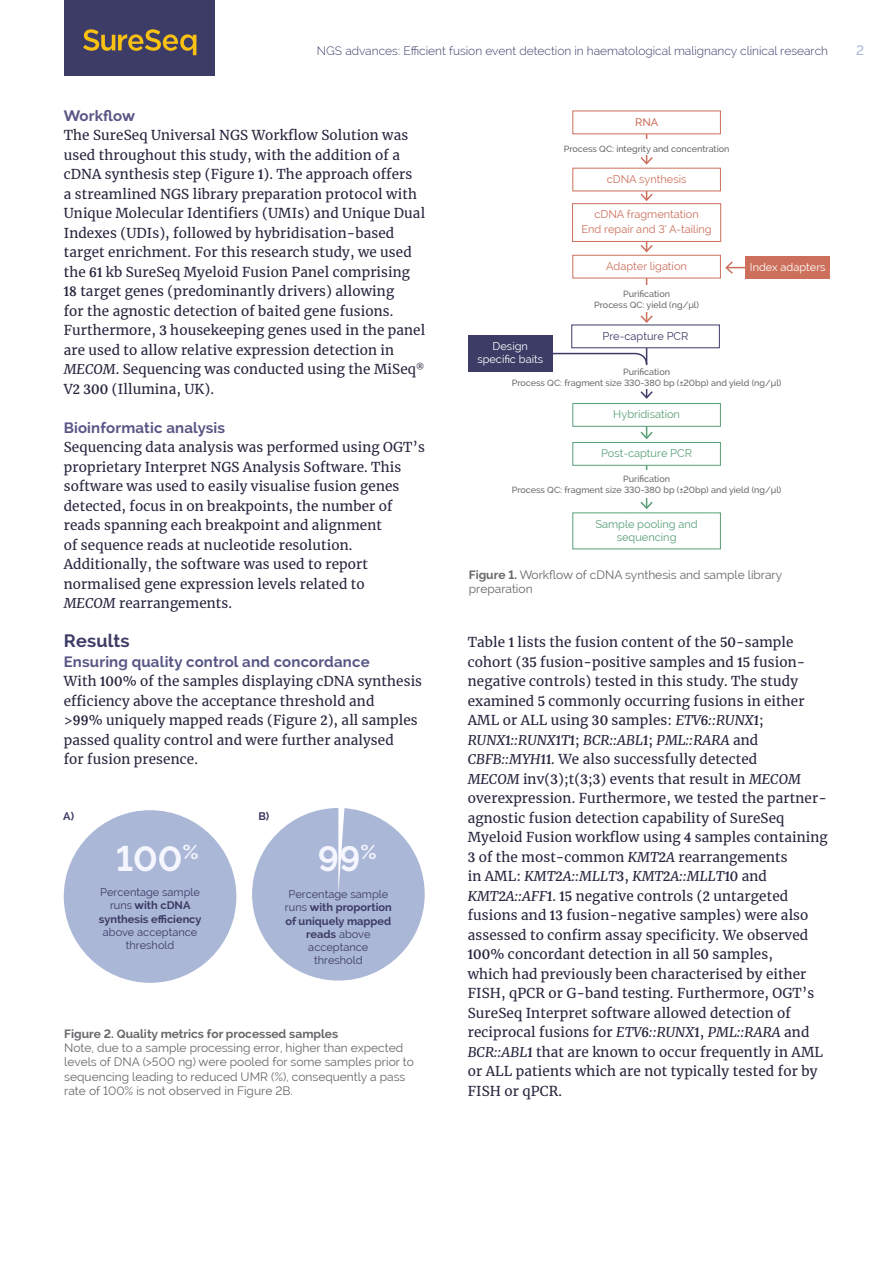
<style>
.page{position:relative;width:893px;height:1263px;background:#fff}
.page>*{position:absolute;margin:0;border:0;box-sizing:border-box;transform-origin:0 0}
.t1{font:35.1px "OGT Raleway Bold";color:#f5f6ff}
.t2{font:18px "OGT Raleway Bold";letter-spacing:.01em;color:#3c3c66}
.t3{font:15px "OGT Raleway Bold";letter-spacing:.01em;color:#585786}
.t4{font:13.5px/19.5px "OGT Merriweather Regular";letter-spacing:.01em;color:#25253d}
.t5{font:13.5px "OGT Merriweather Italic";letter-spacing:.01em;color:#25253d}
.t6{font:13.5px "OGT Raleway Medium";color:#abb7d6}
.t7{font:12px/14.4px "OGT Raleway Regular";color:#67686b}
.t8{font:12px "OGT Raleway Light";color:#39406a}
.t9{font:12px "OGT Raleway Bold";color:#67686b}
.t10{font:11.1px/13.2px "OGT Raleway Regular";color:#3c3c66;text-align:center}
.t11{font:11.1px/13.2px "OGT Raleway Bold";color:#3c3c66;text-align:center}
.t12{font:11.1px/15px "OGT Raleway Regular";color:#cc705c;text-align:center}
.t13{font:11.1px/13.2px "OGT Raleway Regular";color:#58a077;text-align:center}
.t14{font:11.1px/13.2px "OGT Raleway Regular";color:#fff;text-align:center}
.t15{font:11.1px "OGT Raleway Medium";color:#cc705c}
.t16{font:9px/10.8px "OGT Raleway Medium";color:#67686b;text-align:center}
.s1{font-family:"OGT Merriweather Italic"}
.s2{font-family:"OGT Raleway Regular"}
.s3{font-family:"OGT Raleway Bold"}
.s4{font-family:"OGT Merriweather Regular"}
</style>
<div class="page">
<div style="left:64px;top:0;width:151px;height:75px;background:#3c3c66"></div>
<svg style="left:83px;top:29px;width:113px;height:26px"></svg>
<svg style="left:725px;top:260px;width:21px;height:15px"></svg>
<hr style="left:646px;top:336px;width:1px;height:62px;background:#3c3c66">
<svg style="left:640px;top:390px;width:13px;height:9px"></svg>
<hr style="left:646px;top:452px;width:1px;height:56px;background:#58a077">
<svg style="left:640px;top:500px;width:13px;height:9px"></svg>
<svg style="left:640px;top:427px;width:13px;height:13px"></svg>
<hr style="left:646px;top:123px;width:1px;height:41px;background:#cc705c">
<svg style="left:640px;top:155px;width:13px;height:10px"></svg>
<svg style="left:639px;top:191px;width:15px;height:10px"></svg>
<hr style="left:646px;top:260px;width:1px;height:62px;background:#cc705c">
<svg style="left:640px;top:314px;width:13px;height:9px"></svg>
<div style="left:252px;top:808px;width:173px;height:172px;background:#abb7d6;border-radius:86px"></div>
<div style="left:64px;top:810px;width:172px;height:173px;background:#abb7d6;border-radius:86px"></div>
<div style="left:573px;top:111px;width:147px;height:23px;background:#fff"></div>
<div style="left:572px;top:111px;width:149px;height:23px;border:1px solid #cc705c"></div>
<div style="left:572px;top:168px;width:149px;height:23px;border:1px solid #cc705c"></div>
<div style="left:573px;top:255px;width:147px;height:23px;background:#fff"></div>
<div style="left:572px;top:255px;width:149px;height:23px;border:1px solid #cc705c"></div>
<div style="left:572px;top:325px;width:147px;height:23px;background:#fff"></div>
<div style="left:571px;top:325px;width:149px;height:23px;border:1px solid #3c3c66"></div>
<div style="left:572px;top:403px;width:149px;height:24px;border:1px solid #58a077"></div>
<div style="left:573px;top:442px;width:147px;height:23px;background:#fff"></div>
<div style="left:572px;top:442px;width:149px;height:24px;border:1px solid #58a077"></div>
<div style="left:746px;top:256px;width:84px;height:23px;background:#cc705c"></div>
<svg style="left:640px;top:242px;width:13px;height:11px"></svg>
<div style="left:580px;top:285px;width:133px;height:26px;background:#fff"></div>
<div style="left:470px;top:140px;width:354px;height:15px;background:#fff"></div>
<div style="left:476px;top:364px;width:341px;height:24px;background:#fff"></div>
<div style="left:471px;top:470px;width:351px;height:27px;background:#fff"></div>
<div style="left:572px;top:203px;width:149px;height:39px;border:1px solid #cc705c"></div>
<svg style="left:552px;top:352px;width:96px;height:15px"></svg>
<div style="left:468px;top:335px;width:84px;height:36px;background:#3c3c66"></div>
<p class="t8" style="left:317px;top:44px;width:513px">NGS advances: Efficient fusion event detection in haematological malignancy clinical research</p>
<p class="t6" style="left:856px;top:43px;width:10px">2</p>
<p class="t3" style="left:64px;top:107px;width:73px">Workflow</p>
<p class="t4" style="left:64px;top:125px;width:363px">The SureSeq Universal NGS Workflow Solution was used throughout this study, with the addition of a cDNA synthesis step (Figure 1). The approach offers<br>a streamlined NGS library preparation protocol with Unique Molecular Identifiers (UMIs) and Unique Dual Indexes (UDIs), followed by hybridisation-based target enrichment. For this research study, we used the 61 kb SureSeq Myeloid Fusion Panel comprising 18 target genes (predominantly drivers) allowing<br>for the agnostic detection of baited gene fusions.<br>Furthermore, 3 housekeeping genes used in the panel are used to allow relative expression detection in <span class="s1">MECOM</span>. Sequencing was conducted using the MiSeq<sup>® </sup>V2 300 (Illumina, UK).</p>
<p class="t3" style="left:64px;top:419px;width:163px">Bioinformatic analysis</p>
<p class="t4" style="left:64px;top:437px;width:363px">Sequencing data analysis was performed using OGT’s proprietary Interpret NGS Analysis Software. This software was used to easily visualise fusion genes detected, focus in on breakpoints, the number of reads spanning each breakpoint and alignment<br>of sequence reads at nucleotide resolution.<br>Additionally, the software was used to report normalised gene expression levels related to<br><span class="s1">MECOM</span> rearrangements.</p>
<h2 class="t2" style="left:64px;top:630px;width:67px">Results</h2>
<p class="t3" style="left:64px;top:653px;width:307px">Ensuring quality control and concordance</p>
<p class="t4" style="left:64px;top:671px;width:360px">With 100% of the samples displaying cDNA synthesis efficiency above the acceptance threshold and<br>&gt;99% uniquely mapped reads (Figure 2), all samples passed quality control and were further analysed<br>for fusion presence.</p>
<p class="t11" style="left:63px;top:810px;width:13px">A)</p>
<p class="t11" style="left:258px;top:810px;width:12px">B)</p>
<h1 class="t1" style="left:116px;top:839px;width:84px">100<sup>%</sup></h1>
<h1 class="t1" style="left:318px;top:839px;width:60px">99<sup>%</sup></h1>
<p class="t10" style="left:100px;top:885px;width:101px">Percentage sample</p>
<p class="t11" style="left:99px;top:899px;width:104px"><span class="s2">runs</span> with cDNA synthesis efficiency</p>
<p class="t10" style="left:103px;top:925px;width:96px">above acceptance threshold</p>
<p class="t10" style="left:289px;top:887px;width:101px">Percentage sample</p>
<p class="t11" style="left:285px;top:901px;width:108px"><span class="s2">runs</span> with proportion of uniquely mapped reads <span class="s2">above</span></p>
<p class="t10" style="left:308px;top:940px;width:62px">acceptance threshold</p>
<p class="t9" style="left:64px;top:1026px;width:275px">Figure 2. Quality metrics for processed samples</p>
<p class="t7" style="left:64px;top:1040px;width:351px">Note, due to a sample processing error, higher than expected levels of DNA (&gt;500 ng) were pooled for some samples prior to sequencing leading to reduced UMR (%), consequently a pass rate of 100% is not observed in Figure 2B.</p>
<p class="t15" style="left:635px;top:115px;width:25px">RNA</p>
<p class="t16" style="left:564px;top:143px;width:167px">Process QC: integrity and concentration</p>
<p class="t12" style="left:607px;top:171px;width:81px">cDNA synthesis</p>
<p class="t14" style="left:477px;top:339px;width:67px">Design specific baits</p>
<p class="t12" style="left:581px;top:207px;width:132px">cDNA fragmentation<br>End repair and 3’ A-tailing</p>
<p class="t12" style="left:606px;top:258px;width:82px">Adapter ligation</p>
<p class="t16" style="left:594px;top:288px;width:106px">Purification<br>Process QC: yield (ng/µl)</p>
<p class="t10" style="left:603px;top:329px;width:87px">Pre-capture PCR</p>
<p class="t14" style="left:750px;top:260px;width:77px">Index adapters</p>
<p class="t16" style="left:512px;top:366px;width:271px">Purification<br>Process QC: fragment size 330-380 bp (±20bp) and yield (ng/µl)</p>
<p class="t13" style="left:613px;top:408px;width:68px">Hybridisation</p>
<p class="t13" style="left:601px;top:447px;width:92px">Post-capture PCR</p>
<p class="t16" style="left:512px;top:474px;width:271px">Purification<br>Process QC: fragment size 330-380 bp (±20bp) and yield (ng/µl)</p>
<p class="t13" style="left:595px;top:517px;width:104px">Sample pooling and sequencing</p>
<p class="t7" style="left:469px;top:567px;width:315px"><span class="s3">Figure 1.</span> Workflow of cDNA synthesis and sample library preparation</p>
<p class="t4" style="left:468px;top:632px;width:339px">Table 1 lists the fusion content of the 50-sample cohort (35 fusion-positive samples and 15 fusion&shy;negative controls) tested in this study. The study examined 5 commonly occurring fusions in either AML or ALL using 30 samples: <span class="s1">ETV6::RUNX1</span>;</p>
<p class="t5" style="left:468px;top:730px;width:292px">RUNX1::RUNX1T1<span class="s4">;</span> BCR::ABL1<span class="s4">;</span> PML::RARA <span class="s4">and</span></p>
<p class="t4" style="left:468px;top:749px;width:361px"><span class="s1">CBFB::MYH11</span>. We also successfully detected<br><span class="s1">MECOM</span> inv(3);t(3;3) events that result in <span class="s1">MECOM </span>overexpression. Furthermore, we tested the partner&shy;agnostic fusion detection capability of SureSeq Myeloid Fusion workflow using 4 samples containing 3 of the most-common <span class="s1">KMT2A</span> rearrangements</p>
<p class="t5" style="left:468px;top:867px;width:301px"><span class="s4">in AML:</span> KMT2A::MLLT3<span class="s4">,</span> KMT2A::MLLT10 <span class="s4">and</span></p>
<p class="t4" style="left:468px;top:885px;width:357px"><span class="s1">KMT2A::AFF1</span>. 15 negative controls (2 untargeted fusions and 13 fusion-negative samples) were also assessed to confirm assay specificity. We observed 100% concordant detection in all 50 samples,<br>which had previously been characterised by either FISH, qPCR or G-band testing. Furthermore, OGT’s SureSeq Interpret software allowed detection of reciprocal fusions for <span class="s1">ETV6::RUNX1</span>, <span class="s1">PML::RARA</span> and <span class="s1">BCR::ABL1</span> that are known to occur frequently in AML or ALL patients which are not typically tested for by FISH or qPCR.</p>
</div>
